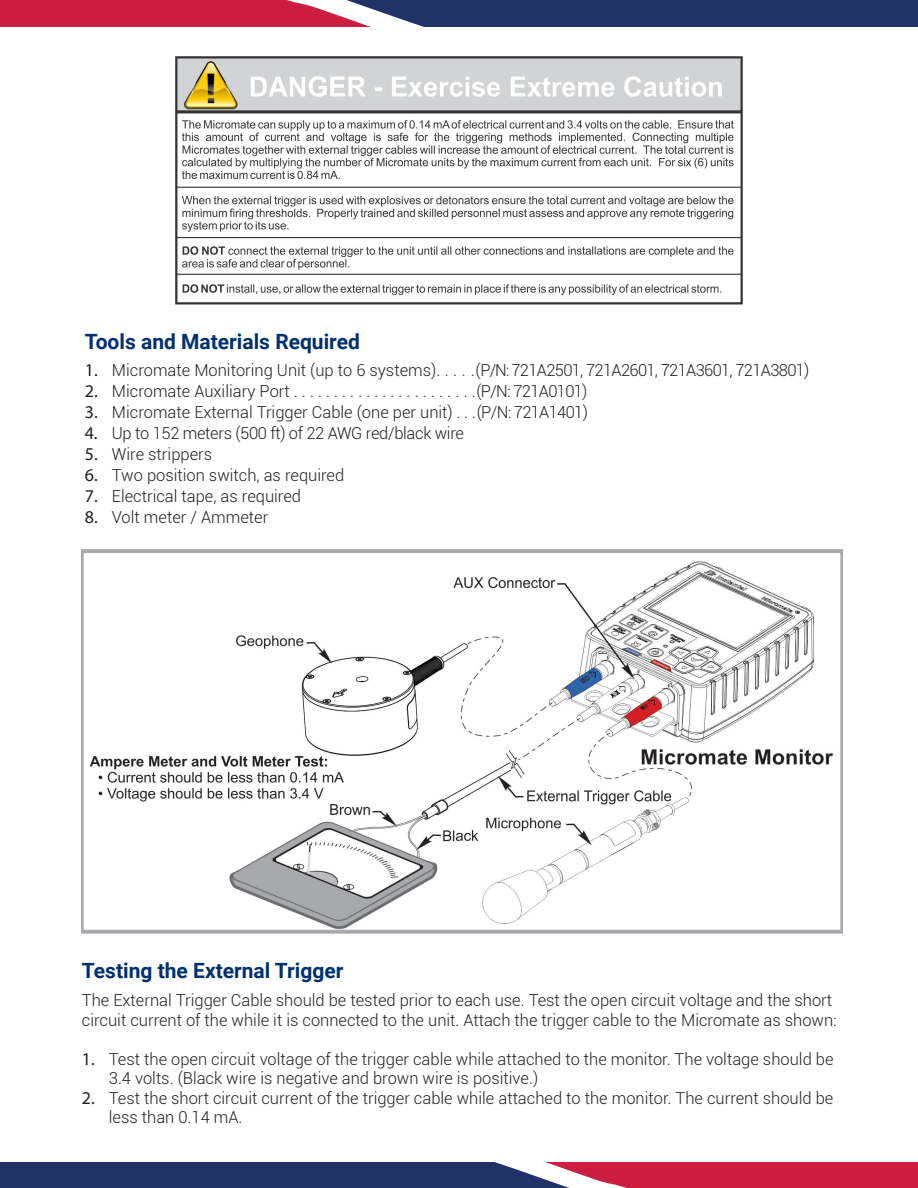
<style>
.page{position:relative;width:918px;height:1188px;background:#fff}
.page>*{position:absolute;margin:0;border:0;box-sizing:border-box;transform-origin:0 0}
.Heading{font:700 21px "Roboto";color:#00306d}
.Blue_Heading{font:700 21px "Roboto";color:#00306d}
.t1{font:300 16.5px/19.5px "Roboto";color:#231f20}
.t2{font:300 16.5px "Roboto";letter-spacing:-.025em;color:#231f20}
.t3{font:300 16.5px "Roboto";letter-spacing:-.02em;color:#231f20}
.s1{font-family:"Myriad Pro";font-weight:400;font-size:18px}
</style>
<div class="page">
<svg style="left:0;top:0;width:918px;height:26px;background:#693762"></svg>
<svg style="left:0;top:1162px;width:918px;height:26px;background:#6a3662"></svg>
<img style="left:175px;top:56px;width:568px;height:249px">
<img style="left:81px;top:549px;width:761px;height:384px">
<p class="Heading" style="left:85px;top:327px;width:277px">Tools and Materials Required</p>
<p class="t2" style="left:85px;top:359px;width:726px"><span class="s1">1.</span> Micromate Monitoring Unit (up to 6 systems). . . . .(P/N: 721A2501, 721A2601, 721A3601, 721A3801)</p>
<p class="t1" style="left:85px;top:381px;width:504px"><span class="s1">2.</span> Micromate Auxiliary Port . . . . . . . . . . . . . . . . . . . . . . .(P/N: 721A0101)</p>
<p class="t1" style="left:85px;top:402px;width:505px"><span class="s1">3.</span> Micromate External Trigger Cable (one per unit) . . .(P/N: 721A1401)</p>
<p class="t3" style="left:85px;top:422px;width:381px"><span class="s1">4.</span> Up to 152 meters (500 ft) of 22 AWG red/black wire</p>
<p class="t1" style="left:85px;top:444px;width:129px"><span class="s1">5.</span> Wire strippers</p>
<p class="t1" style="left:85px;top:465px;width:261px"><span class="s1">6.</span> Two position switch, as required</p>
<p class="t1" style="left:85px;top:486px;width:218px"><span class="s1">7.</span> Electrical tape, as required</p>
<p class="t1" style="left:85px;top:507px;width:185px"><span class="s1">8.</span> Volt meter / Ammeter</p>
<p class="Blue_Heading" style="left:82px;top:955px;width:263px">Testing the External Trigger</p>
<p class="t1" style="left:82px;top:990px;width:756px">The External Trigger Cable should be tested prior to each use. Test the open circuit voltage and the short circuit current of the while it is connected to the unit. Attach the trigger cable to the Micromate as shown:</p>
<p class="t1" style="left:109px;top:1049px;width:726px;text-indent:-27px"><span class="s1">1.</span> Test the open circuit voltage of the trigger cable while attached to the monitor. The voltage should be<br>3.4 volts. (Black wire is negative and brown wire is positive.)</p>
<p class="t1" style="left:109px;top:1088px;width:726px;text-indent:-27px"><span class="s1">2.</span> Test the short circuit current of the trigger cable while attached to the monitor. The current should be less than 0.14 mA.</p>
</div>
